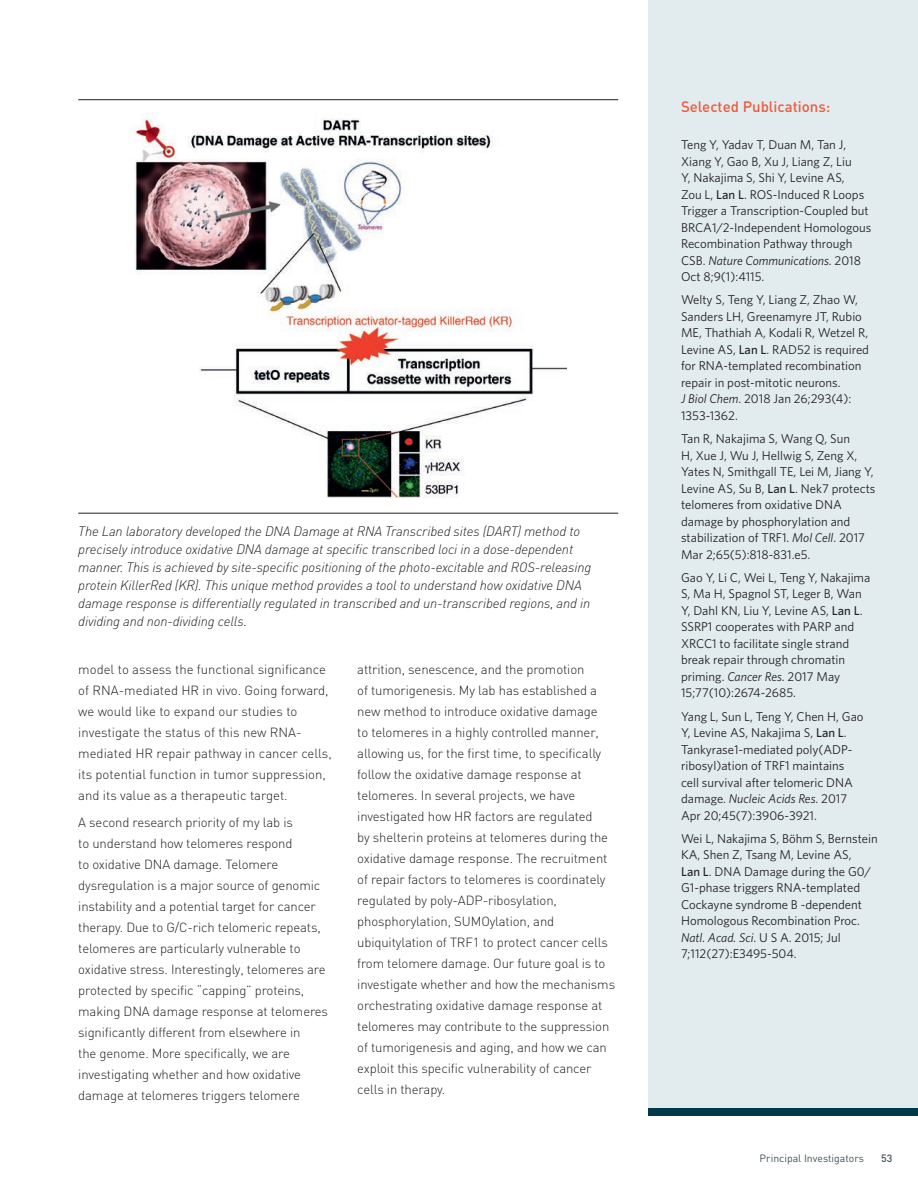
<style>
.page{position:relative;width:918px;height:1188px;background:#fff}
.page>*{position:absolute;margin:0;border:0;box-sizing:border-box;transform-origin:0 0}
.t1{font:500 15px "DIN";color:#f0593e}
.t2{font:italic 300 13.5px/18px "DIN";letter-spacing:-.01em;color:#231f20}
.t3{font:300 13.2px/21px "DIN";letter-spacing:-.01em;color:#231f20}
.t4{font:12.75px/16.5px "Whitney";color:#231f20}
.t5{font:10.5px "DIN";color:#41515b}
.t6{font:500 10.5px "DIN";color:#41515b}
.s1{font-weight:500}
.s2{font-style:italic}
</style>
<div class="page">
<div style="left:648px;top:0;width:270px;height:1115px;background:#e2ecee"></div>
<div style="left:648px;top:1108px;width:270px;height:7px;background:#003a49"></div>
<hr style="left:78px;top:99px;width:540px;height:1px;background:#231f20">
<hr style="left:78px;top:513px;width:540px;height:1px;background:#231f20">
<img style="left:130px;top:113px;width:436px;height:385px">
<p class="t2" style="left:78px;top:524px;width:515px">The Lan laboratory developed the DNA Damage at RNA Transcribed sites (DART) method to precisely introduce oxidative DNA damage at specific transcribed loci in a dose-dependent manner. This is achieved by site-specific positioning of the photo-excitable and ROS-releasing protein KillerRed (KR). This unique method provides a tool to understand how oxidative DNA damage response is differentially regulated in transcribed and un-transcribed regions, and in dividing and non-dividing cells.</p>
<p class="t3" style="left:78px;top:660px;width:255px">model to assess the functional significance of RNA-mediated HR in vivo. Going forward, we would like to expand our studies to investigate the status of this new RNA&shy;mediated HR repair pathway in cancer cells, its potential function in tumor suppression, and its value as a therapeutic target.</p>
<p class="t3" style="left:78px;top:814px;width:251px">A second research priority of my lab is<br>to understand how telomeres respond<br>to oxidative DNA damage. Telomere dysregulation is a major source of genomic instability and a potential target for cancer therapy. Due to G/C-rich telomeric repeats, telomeres are particularly vulnerable to oxidative stress. Interestingly, telomeres are protected by specific “capping” proteins, making DNA damage response at telomeres significantly different from elsewhere in<br>the genome. More specifically, we are investigating whether and how oxidative damage at telomeres triggers telomere</p>
<p class="t3" style="left:357px;top:660px;width:259px">attrition, senescence, and the promotion<br>of tumorigenesis. My lab has established a new method to introduce oxidative damage<br>to telomeres in a highly controlled manner, allowing us, for the first time, to specifically follow the oxidative damage response at telomeres. In several projects, we have investigated how HR factors are regulated<br>by shelterin proteins at telomeres during the oxidative damage response. The recruitment of repair factors to telomeres is coordinately regulated by poly-ADP-ribosylation, phosphorylation, SUMOylation, and ubiquitylation of TRF1 to protect cancer cells from telomere damage. Our future goal is to investigate whether and how the mechanisms orchestrating oxidative damage response at telomeres may contribute to the suppression of tumorigenesis and aging, and how we can exploit this specific vulnerability of cancer cells in therapy.</p>
<p class="t1" style="left:681px;top:98px;width:151px">Selected Publications:</p>
<p class="t4" style="left:681px;top:137px;width:192px">Teng Y, Yadav T, Duan M, Tan J,<br>Xiang Y, Gao B, Xu J, Liang Z, Liu<br>Y, Nakajima S, Shi Y, Levine AS,<br>Zou L, <span class="s1">Lan L</span>. ROS-Induced R Loops<br>Trigger a Transcription-Coupled but<br>BRCA1/2-Independent Homologous<br>Recombination Pathway through<br>CSB. <span class="s2">Nature Communications</span>. 2018<br>Oct 8;9(1):4115.</p>
<p class="t4" style="left:681px;top:293px;width:190px">Welty S, Teng Y, Liang Z, Zhao W,<br>Sanders LH, Greenamyre JT, Rubio<br>ME, Thathiah A, Kodali R, Wetzel R,<br>Levine AS, <span class="s1">Lan L</span>. RAD52 is required for RNA-templated recombination repair in post-mitotic neurons.<br><span class="s2">J Biol Chem</span>. 2018 Jan 26;293(4):<br>1353-1362.</p>
<p class="t4" style="left:681px;top:431px;width:196px">Tan R, Nakajima S, Wang Q, Sun<br>H, Xue J, Wu J, Hellwig S, Zeng X,<br>Yates N, Smithgall TE, Lei M, Jiang Y,<br>Levine AS, Su B, <span class="s1">Lan L</span>. Nek7 protects telomeres from oxidative DNA damage by phosphorylation and stabilization of TRF1. <span class="s2">Mol Cell</span>. 2017<br>Mar 2;65(5):818-831.e5.</p>
<p class="t4" style="left:681px;top:570px;width:191px">Gao Y, Li C, Wei L, Teng Y, Nakajima<br>S, Ma H, Spagnol ST, Leger B, Wan<br>Y, Dahl KN, Liu Y, Levine AS, <span class="s1">Lan L</span>.<br>SSRP1 cooperates with PARP and<br>XRCC1 to facilitate single strand break repair through chromatin priming. <span class="s2">Cancer Res</span>. 2017 May<br>15;77(10):2674-2685.</p>
<p class="t4" style="left:681px;top:709px;width:184px">Yang L, Sun L, Teng Y, Chen H, Gao<br>Y, Levine AS, Nakajima S, <span class="s1">Lan L</span>.<br>Tankyrase1-mediated poly(ADP&shy;ribosyl)ation of TRF1 maintains cell survival after telomeric DNA damage. <span class="s2">Nucleic Acids Res</span>. 2017<br>Apr 20;45(7):3906-3921.</p>
<p class="t4" style="left:681px;top:831px;width:198px">Wei L, Nakajima S, Böhm S, Bernstein<br>KA, Shen Z, Tsang M, Levine AS,<br><span class="s1">Lan L</span>. DNA Damage during the G0/<br>G1-phase triggers RNA-templated<br>Cockayne syndrome B -dependent<br>Homologous Recombination Proc.<br><span class="s2">Natl. Acad. Sci</span>. U S A. 2015; Jul<br>7;112(27):E3495-504.</p>
<p class="t5" style="left:760px;top:1152px;width:106px">Principal Investigators</p>
<p class="t6" style="left:881px;top:1152px;width:13px">53</p>
</div>
